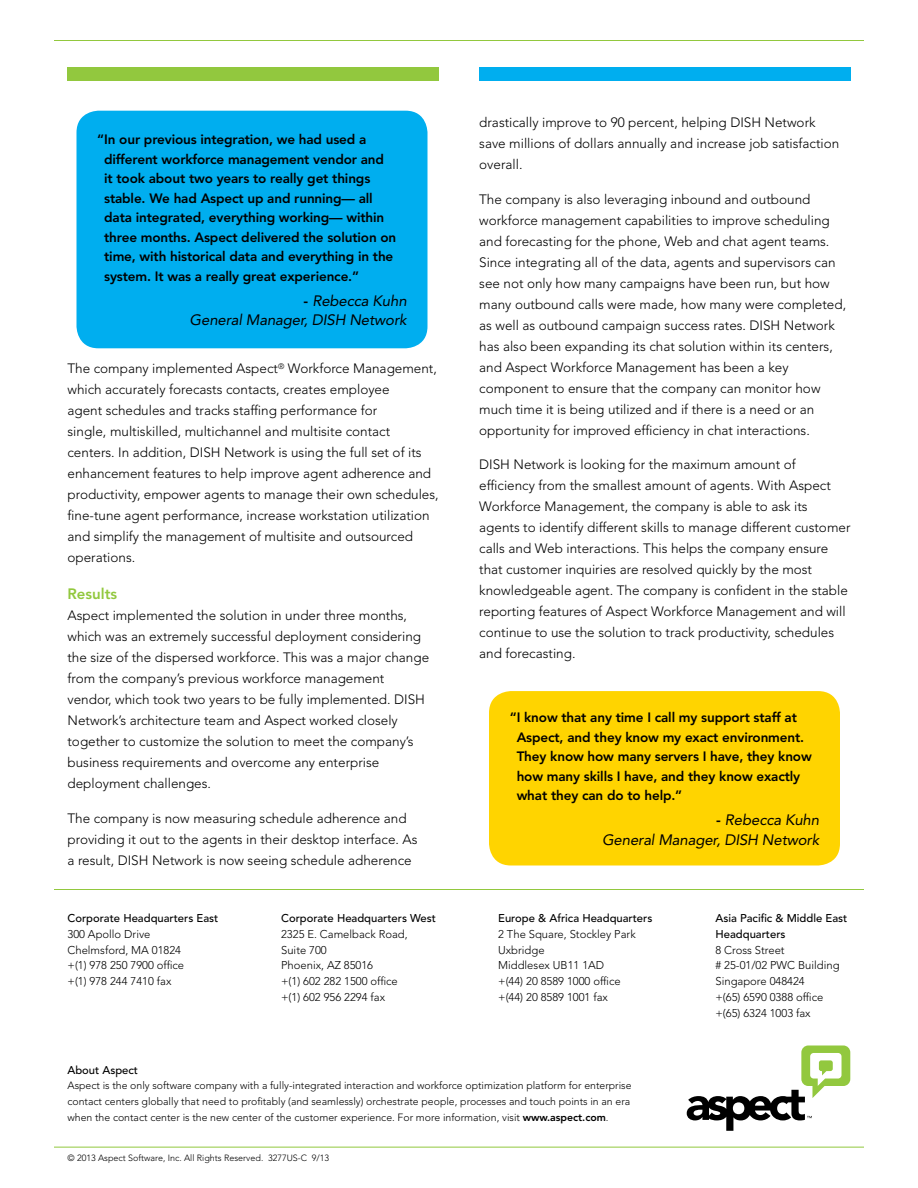
<style>
.page{position:relative;width:918px;height:1188px;background:#fff}
.page>*{position:absolute;margin:0;border:0;box-sizing:border-box;transform-origin:0 0}
.t1{font:italic 15px/19.5px "Avenir LT Std";letter-spacing:-.01em;color:#000;text-align:right}
.t2{font:800 15px "Avenir LT Std";color:#92c83e}
.t3{font:300 13.5px/21px "Avenir LT Std";color:#000}
.t4{font:800 13.5px/19.5px "Avenir LT Std";letter-spacing:-.01em;color:#000}
.t5{font:300 11.25px/15.8px "Avenir LT Std";color:#000}
.t6{font:500 11.25px/15.8px "Avenir LT Std";color:#000}
.t7{font:300 10.5px/15.8px "Avenir LT Std";color:#000;text-align:justify}
.t8{font:300 9px "Avenir LT Std";color:#000}
.s1{font-weight:800;font-style:normal}
.s2{font-weight:800}
</style>
<div class="page">
<hr style="left:54px;top:40px;width:810px;height:1px;background:#92c83e">
<hr style="left:54px;top:889px;width:810px;height:1px;background:#92c83e">
<hr style="left:54px;top:1147px;width:810px;height:1px;background:#92c83e">
<div style="left:68px;top:68px;width:371px;height:13px;background:#92c83e"></div>
<div style="left:479px;top:68px;width:371px;height:13px;background:#00aeef"></div>
<svg style="left:687px;top:1046px;width:163px;height:85px"></svg>
<div style="left:76px;top:111px;width:352px;height:237px;background:#00aeef;border-radius:22px"></div>
<div style="left:489px;top:691px;width:351px;height:175px;background:#ffd400;border-radius:22px"></div>
<p class="t4" style="left:104px;top:130px;width:294px;text-indent:-7px">“In our previous integration, we had used a different workforce management vendor and<br>it took about two years to really get things stable. We had Aspect up and running— all data integrated, everything working— within three months. Aspect delivered the solution on time, with historical data and everything in the system. It was a really great experience.”</p>
<p class="t1" style="left:190px;top:291px;width:219px"><span class="s1">-</span> Rebecca Kuhn<br>General Manager, DISH Network</p>
<p class="t3" style="left:68px;top:358px;width:373px">The company implemented Aspect<sup>®</sup> Workforce Management, which accurately forecasts contacts, creates employee<br>agent schedules and tracks staffing performance for<br>single, multiskilled, multichannel and multisite contact centers. In addition, DISH Network is using the full set of its enhancement features to help improve agent adherence and productivity, empower agents to manage their own schedules, fine-tune agent performance, increase workstation utilization and simplify the management of multisite and outsourced operations.</p>
<p class="t2" style="left:68px;top:585px;width:51px">Results</p>
<p class="t3" style="left:68px;top:605px;width:363px">Aspect implemented the solution in under three months, which was an extremely successful deployment considering the size of the dispersed workforce. This was a major change from the company’s previous workforce management vendor, which took two years to be fully implemented. DISH Network’s architecture team and Aspect worked closely together to customize the solution to meet the company’s business requirements and overcome any enterprise deployment challenges.</p>
<p class="t3" style="left:68px;top:808px;width:352px">The company is now measuring schedule adherence and providing it out to the agents in their desktop interface. As a result, DISH Network is now seeing schedule adherence</p>
<p class="t6" style="left:68px;top:911px;width:152px">Corporate Headquarters East</p>
<p class="t5" style="left:68px;top:926px;width:118px">300 Apollo Drive<br>Chelmsford, MA 01824 +(1) 978 250 7900 office +(1) 978 244 7410 fax</p>
<p class="t6" style="left:281px;top:911px;width:156px">Corporate Headquarters West</p>
<p class="t5" style="left:281px;top:926px;width:128px">2325 E. Camelback Road,<br>Suite 700<br>Phoenix, AZ 85016<br>+(1) 602 282 1500 office +(1) 602 956 2294 fax</p>
<p class="t3" style="left:479px;top:112px;width:362px">drastically improve to 90 percent, helping DISH Network save millions of dollars annually and increase job satisfaction overall.</p>
<p class="t3" style="left:479px;top:189px;width:368px">The company is also leveraging inbound and outbound workforce management capabilities to improve scheduling and forecasting for the phone, Web and chat agent teams.<br>Since integrating all of the data, agents and supervisors can see not only how many campaigns have been run, but how many outbound calls were made, how many were completed, as well as outbound campaign success rates. DISH Network has also been expanding its chat solution within its centers, and Aspect Workforce Management has been a key component to ensure that the company can monitor how much time it is being utilized and if there is a need or an opportunity for improved efficiency in chat interactions.</p>
<p class="t3" style="left:479px;top:454px;width:373px">DISH Network is looking for the maximum amount of efficiency from the smallest amount of agents. With Aspect Workforce Management, the company is able to ask its agents to identify different skills to manage different customer calls and Web interactions. This helps the company ensure that customer inquiries are resolved quickly by the most knowledgeable agent. The company is confident in the stable reporting features of Aspect Workforce Management and will continue to use the solution to track productivity, schedules and forecasting.</p>
<p class="t4" style="left:517px;top:708px;width:297px;text-indent:-7px">“I know that any time I call my support staff at Aspect, and they know my exact environment.<br>They know how many servers I have, they know how many skills I have, and they know exactly what they can do to help.”</p>
<p class="t1" style="left:602px;top:810px;width:219px"><span class="s1">-</span> Rebecca Kuhn<br>General Manager, DISH Network</p>
<p class="t6" style="left:498px;top:911px;width:156px">Europe &amp; Africa Headquarters</p>
<p class="t5" style="left:498px;top:926px;width:139px">2 The Square, Stockley Park<br>Uxbridge<br>Middlesex UB11 1AD<br>+(44) 20 8589 1000 office +(44) 20 8589 1001 fax</p>
<p class="t6" style="left:716px;top:911px;width:133px">Asia Pacific &amp; Middle East<br>Headquarters</p>
<p class="t5" style="left:716px;top:942px;width:126px">8 Cross Street<br># 25-01/02 PWC Building<br>Singapore 048424<br>+(65) 6590 0388 office +(65) 6324 1003 fax</p>
<p class="t6" style="left:68px;top:1062px;width:72px">About Aspect</p>
<p class="t7" style="left:68px;top:1078px;width:566px">Aspect is the only software company with a fully-integrated interaction and workforce optimization platform for enterprise contact centers globally that need to profitably (and seamlessly) orchestrate people, processes and touch points in an era when the contact center is the new center of the customer experience. For more information, visit <span class="s2">www.aspect.com</span>.</p>
<p class="t8" style="left:68px;top:1153px;width:263px">© 2013 Aspect Software, Inc. All Rights Reserved. 3277US-C 9/13</p>
</div>
